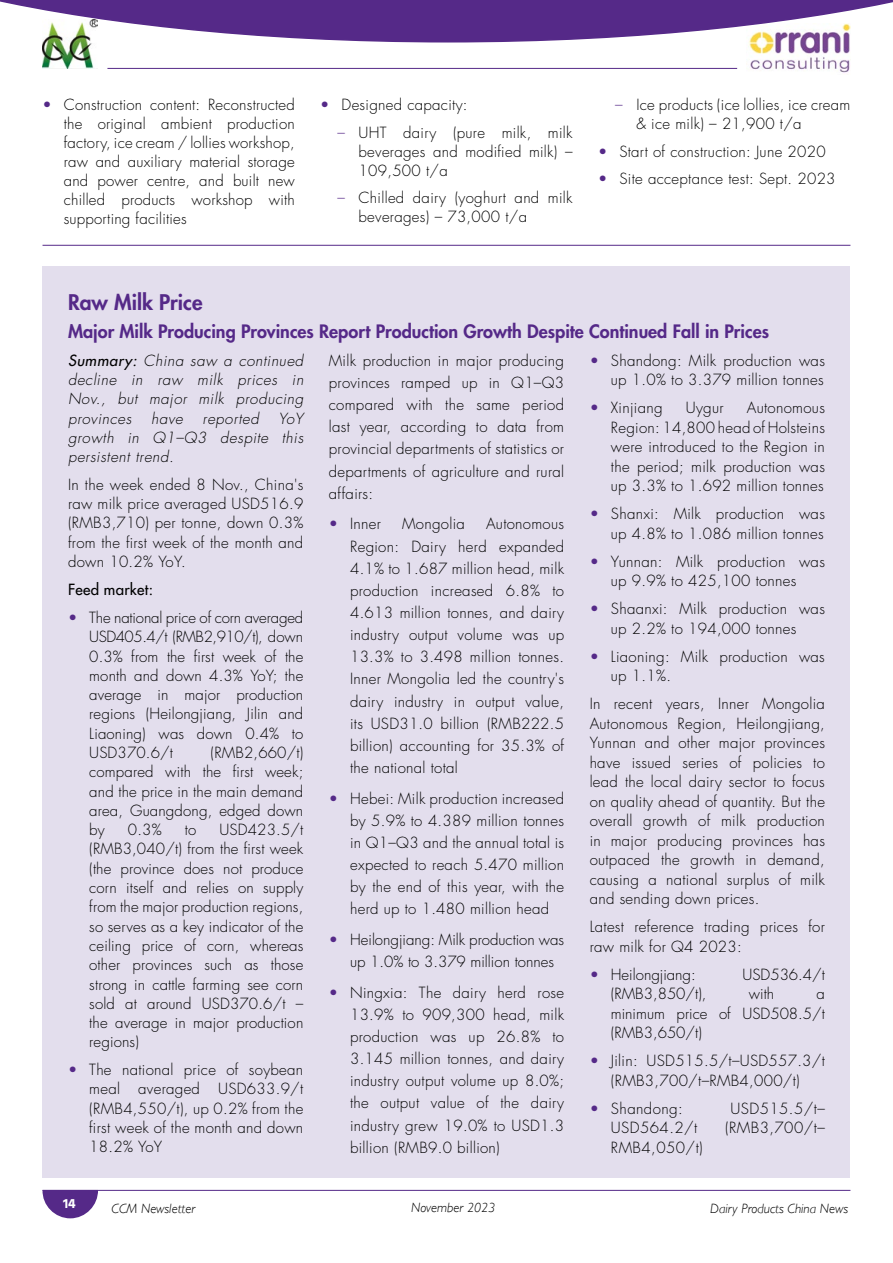
<style>
.page{position:relative;width:893px;height:1263px;background:#fff}
.page>*{position:absolute;margin:0;border:0;box-sizing:border-box;transform-origin:0 0}
.t1{font:800 21px "Futura Std";color:#552988}
.t2{font:800 18px "Futura Std";color:#552988}
.t3{font:300 15px/19.4px "Futura Std";letter-spacing:.02em;color:#000;text-align:justify}
.t4{font:italic 300 15px/19.4px "Futura Std";letter-spacing:.04em;color:#000;text-align:justify}
.t5{font:300 15px/22.2px "Futura Std";color:#000}
.t6{font:500 15px "Futura Std";letter-spacing:.02em;color:#000}
.t7{font:italic 300 13.5px "Gill Sans";color:#000}
.t8{font:700 13.5px "Hind";color:#fff}
.s1{color:#552988}
.s2{font-weight:500}
</style>
<div class="page">
<svg style="left:42px;top:1190px;width:56px;height:28px"></svg>
<hr style="left:43px;top:1190px;width:807px;height:1px;background:#552988">
<img style="left:749px;top:43px;width:101px;height:30px">
<svg style="left:0;top:0;width:893px;height:43px"></svg>
<hr style="left:107px;top:68px;width:630px;height:1px;background:#552988">
<img style="left:42px;top:19px;width:56px;height:50px">
<div style="left:43px;top:267px;width:807px;height:911px;background:#e3deed"></div>
<hr style="left:43px;top:245px;width:807px;height:1px;background:#552988">
<p class="t3" style="left:64px;top:96px;width:233px;line-height:18.9px;text-indent:-21px"><span class="s1">•</span> Construction content: Reconstructed the original ambient production factory, ice cream / lollies workshop, raw and auxiliary material storage and power centre, and built new chilled products workshop with supporting facilities</p>
<p class="t3" style="left:320px;top:96px;width:149px"><span class="s1">•</span> Designed capacity:</p>
<p class="t3" style="left:359px;top:123px;width:216px;line-height:18.9px;text-indent:-21px"><span class="s1">–</span> UHT dairy (pure milk, milk beverages and modified milk) – 109,500 t/a</p>
<p class="t3" style="left:359px;top:188px;width:216px;line-height:18.9px;text-indent:-21px"><span class="s1">–</span> Chilled dairy (yoghurt and milk beverages) – 73,000 t/a</p>
<p class="t3" style="left:636px;top:96px;width:216px;line-height:18.9px;text-indent:-21px"><span class="s1">–</span> Ice products (ice lollies, ice cream &amp; ice milk) – 21,900 t/a</p>
<p class="t3" style="left:598px;top:142px;width:229px"><span class="s1">•</span> Start of construction: June 2020</p>
<p class="t3" style="left:598px;top:169px;width:239px"><span class="s1">•</span> Site acceptance test: Sept. 2023</p>
<h1 class="t1" style="left:68px;top:289px;width:136px">Raw Milk Price</h1>
<p class="t2" style="left:68px;top:320px;width:703px">Major Milk Producing Provinces Report Production Growth Despite Continued Fall in Prices</p>
<p class="t4" style="left:68px;top:351px;width:237px"><span class="s2">Summary:</span> China saw a continued decline in raw milk prices in Nov., but major milk producing provinces</p>
<p class="t3" style="left:329px;top:350px;width:237px;line-height:22.2px">Milk production in major producing provinces ramped up in Q1–Q3 compared with the same period last year, according to data from provincial departments of statistics or departments of agriculture and rural affairs:</p>
<p class="t3" style="left:329px;top:515px;width:54px"><span class="s1">•</span> Inner</p>
<p class="t3" style="left:402px;top:515px;width:64px">Mongolia</p>
<p class="t3" style="left:590px;top:351px;width:237px;text-align:right"><span class="s1">•</span> Shandong: Milk production was up 1.0% to 3.379 million tonnes</p>
<p class="t3" style="left:590px;top:399px;width:74px"><span class="s1">•</span> Xinjiang</p>
<p class="t3" style="left:686px;top:399px;width:39px">Uygur</p>
<p class="t3" style="left:611px;top:399px;width:216px;text-indent:136px">Autonomous Region: 14,800 head of Holsteins were introduced to the Region in the period; milk production was up 3.3% to 1.692 million tonnes</p>
<p class="t3" style="left:590px;top:505px;width:237px;text-align:right"><span class="s1">•</span> Shanxi: Milk production was up 4.8% to 1.086 million tonnes</p>
<p class="t3" style="left:590px;top:552px;width:237px;text-align:center"><span class="s1">•</span> Yunnan: Milk production was up 9.9% to 425,100 tonnes</p>
<p class="t3" style="left:590px;top:600px;width:237px;text-align:center"><span class="s1">•</span> Shaanxi: Milk production was up 2.2% to 194,000 tonnes</p>
<p class="t3" style="left:611px;top:647px;width:216px;text-indent:-21px"><span class="s1">•</span> Liaoning: Milk production was up 1.1%.</p>
<p class="t3" style="left:590px;top:694px;width:237px">In recent years, Inner Mongolia Autonomous Region, Heilongjiang, Yunnan and other major provinces have issued series of policies to lead the local dairy sector to focus on quality ahead of quantity. But the overall growth of milk production in major producing provinces has outpaced the growth in demand, causing a national surplus of milk and sending down prices.</p>
<p class="t3" style="left:590px;top:917px;width:237px">Latest reference trading prices for raw milk for Q4 2023:</p>
<p class="t5" style="left:590px;top:963px;width:108px"><span class="s1">•</span> Heilongjiang:</p>
<p class="t3" style="left:742px;top:965px;width:84px">USD536.4/t</p>
<p class="t3" style="left:611px;top:984px;width:97px">(RMB3,850/t),</p>
<p class="t3" style="left:749px;top:984px;width:27px">with</p>
<p class="t4" style="left:151px;top:409px;width:33px">have</p>
<p class="t4" style="left:203px;top:409px;width:58px">reported</p>
<p class="t4" style="left:68px;top:409px;width:237px;text-indent:211px">YoY growth in Q1–Q3 despite this persistent trend.</p>
<p class="t3" style="left:68px;top:475px;width:237px">In the week ended 8 Nov., China's raw milk price averaged USD516.9 (RMB3,710) per tonne, down 0.3% from the first week of the month and down 10.2% YoY.</p>
<p class="t6" style="left:68px;top:580px;width:87px">Feed market:</p>
<p class="t3" style="left:89px;top:608px;width:216px;text-indent:-21px"><span class="s1">•</span> The national price of corn averaged USD405.4/t (RMB2,910/t), down 0.3% from the first week of the month and down 4.3% YoY; the average in major production regions (Heilongjiang, Jilin and Liaoning) was down 0.4% to USD370.6/t</p>
<p class="t3" style="left:350px;top:513px;width:216px;line-height:22.2px;text-indent:136px">Autonomous Region: Dairy herd expanded 4.1% to 1.687 million head, milk production increased 6.8% to 4.613 million tonnes, and dairy industry output volume was up 13.3% to 3.498 million tonnes.<br>Inner Mongolia led the country's dairy industry in output value, its USD31.0 billion (RMB222.5 billion) accounting for 35.3% of the national total</p>
<p class="t3" style="left:350px;top:787px;width:216px;line-height:22.2px;text-indent:-21px"><span class="s1">•</span> Hebei: Milk production increased by 5.9% to 4.389 million tonnes in Q1–Q3 and the annual total is expected to reach 5.470 million by the end of this year, with the herd up to 1.480 million head</p>
<p class="t5" style="left:350px;top:929px;width:216px;text-indent:-21px"><span class="s1">•</span> Heilongjiang: Milk production was up 1.0% to 3.379 million tonnes</p>
<p class="t3" style="left:350px;top:982px;width:216px;line-height:22.2px;text-indent:-21px"><span class="s1">•</span> Ningxia: The dairy herd rose 13.9% to 909,300 head, milk production was up 26.8% to 3.145 million tonnes, and dairy industry output volume up 8.0%; the output value of the dairy industry grew 19.0% to USD1.3 billion (RMB9.0 billion)</p>
<p class="t3" style="left:89px;top:743px;width:216px;text-indent:121px">(RMB2,660/t) compared with the first week; and the price in the main demand area, Guangdong, edged down by</p>
<p class="t3" style="left:89px;top:820px;width:216px;text-indent:130px">USD423.5/t (RMB3,040/t) from the first week (the province does not produce corn itself and relies on supply from the major production regions, so serves as a key indicator of the ceiling price of corn, whereas other provinces such as those strong in cattle farming see corn sold at around USD370.6/t – the average in major production regions)</p>
<p class="t3" style="left:89px;top:1060px;width:216px;text-indent:-21px"><span class="s1">•</span> The national price of soybean meal averaged USD633.9/t (RMB4,550/t), up 0.2% from the first week of the month and down 18.2% YoY</p>
<p class="t3" style="left:128px;top:820px;width:35px">0.3%</p>
<p class="t3" style="left:185px;top:820px;width:13px">to</p>
<p class="t3" style="left:611px;top:984px;width:216px;text-indent:206px">a minimum price of USD508.5/t (RMB3,650/t)</p>
<p class="t3" style="left:590px;top:1051px;width:237px;text-align:center"><span class="s1">•</span> Jilin: USD515.5/t–USD557.3/t (RMB3,700/t–RMB4,000/t)</p>
<p class="t3" style="left:590px;top:1099px;width:95px"><span class="s1">•</span> Shandong:</p>
<p class="t3" style="left:730px;top:1099px;width:96px">USD515.5/t–</p>
<p class="t3" style="left:611px;top:1118px;width:88px">USD564.2/t</p>
<p class="t3" style="left:725px;top:1118px;width:101px">(RMB3,700/t–</p>
<p class="t3" style="left:611px;top:1138px;width:93px">RMB4,050/t)</p>
<p class="t8" style="left:63px;top:1195px;width:14px">14</p>
<p class="t7" style="left:112px;top:1201px;width:85px">CCM Newsletter</p>
<p class="t7" style="left:411px;top:1200px;width:86px">November 2023</p>
<p class="t7" style="left:710px;top:1201px;width:139px">Dairy Products China News</p>
</div>
